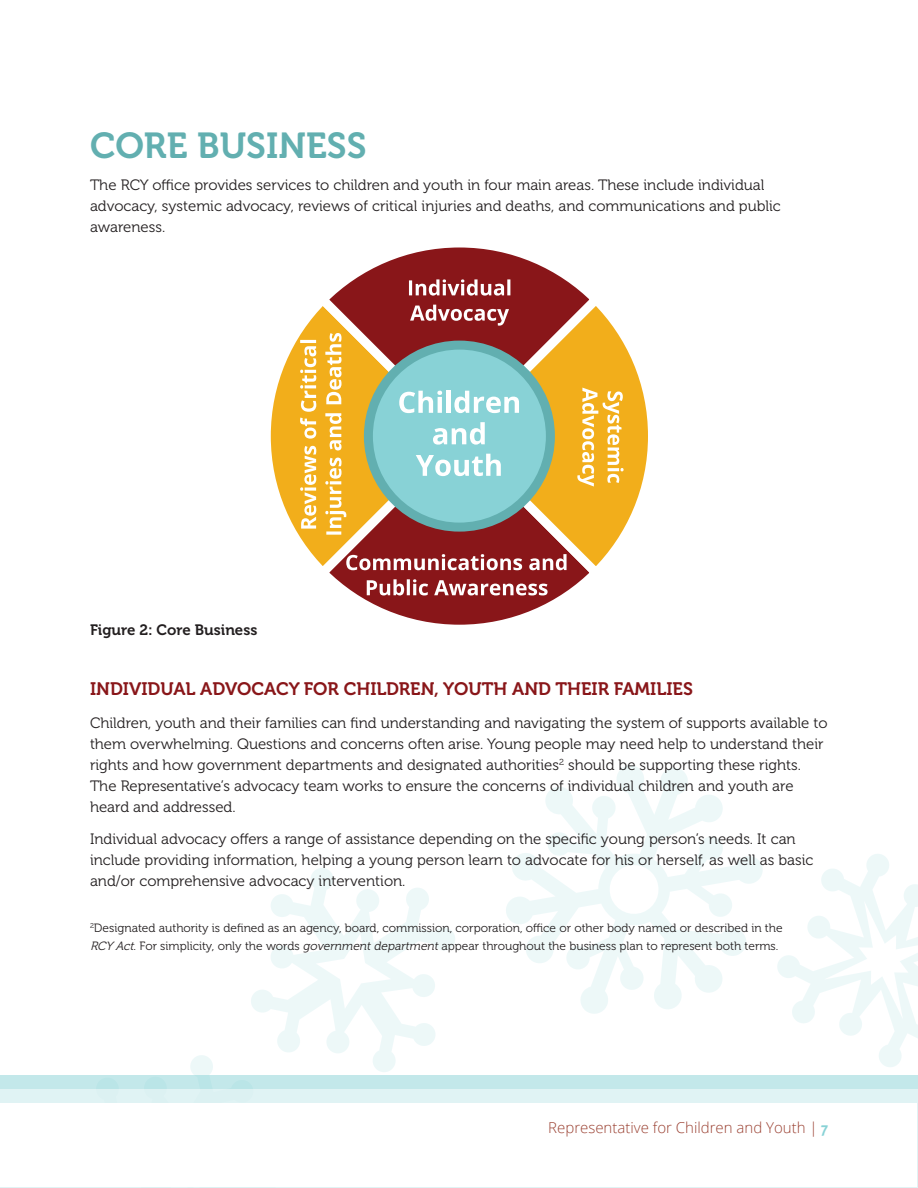
<style>
.page{position:relative;width:918px;height:1188px;background:#fff}
.page>*{position:absolute;margin:0;border:0;box-sizing:border-box;transform-origin:0 0}
._1_0_Heading{font:36px "Museo 700";color:#62afb0}
._2_0_Sub_Headin{font:18px "Museo 700";color:#891619}
.t1{font:15px/21px "Museo 300";color:#231f20}
.t2{font:300 15px "Open Sans";color:#9b4233}
.t3{font:15px "Museo 700";color:#231f20}
.t4{font:12px/18px "Museo 300";color:#231f20}
.s1{font-style:italic}
.s2{font-family:"Meta Plus";font-weight:700;color:#88d2d6}
</style>
<div class="page">
<svg style="left:506px;top:765px;width:257px;height:249px"></svg>
<svg style="left:777px;top:854px;width:141px;height:213px"></svg>
<svg style="left:70px;top:868px;width:387px;height:208px"></svg>
<div style="left:0;top:1076px;width:918px;height:112px;background:#c3e8ea"></div>
<div style="left:0;top:1089px;width:918px;height:99px;background:#e0f3f4"></div>
<div style="left:0;top:1103px;width:917px;height:84px;background:#fff"></div>
<svg style="left:270px;top:321px;width:40px;height:230px"></svg>
<svg style="left:310px;top:247px;width:265px;height:176px"></svg>
<svg style="left:310px;top:423px;width:265px;height:202px"></svg>
<svg style="left:447px;top:287px;width:201px;height:298px"></svg>
<div style="left:368px;top:345px;width:182px;height:182px;background:#88d2d6;border-radius:50%"></div>
<div style="left:364px;top:341px;width:191px;height:191px;border:9px solid #62afb0;border-radius:50%"></div>
<svg style="left:399px;top:391px;width:43px;height:22px"></svg>
<hr style="left:447px;top:391px;width:4px;height:22px;background:#fff">
<svg style="left:454px;top:391px;width:65px;height:22px"></svg>
<svg style="left:433px;top:422px;width:52px;height:23px"></svg>
<svg style="left:416px;top:454px;width:85px;height:22px"></svg>
<svg style="left:410px;top:305px;width:99px;height:21px"></svg>
<svg style="left:409px;top:279px;width:101px;height:17px"></svg>
<svg style="left:367px;top:579px;width:181px;height:16px"></svg>
<svg style="left:346px;top:554px;width:221px;height:16px"></svg>
<svg style="left:325px;top:333px;width:21px;height:202px"></svg>
<svg style="left:300px;top:340px;width:16px;height:189px"></svg>
<svg style="left:577px;top:388px;width:47px;height:99px"></svg>
<p class="_1_0_Heading" style="left:90px;top:125px;width:278px">CORE BUSINESS</p>
<p class="t1" style="left:90px;top:174px;width:692px">The RCY office provides services to children and youth in four main areas. These include individual advocacy, systemic advocacy, reviews of critical injuries and deaths, and communications and public awareness.</p>
<p class="t3" style="left:90px;top:621px;width:169px">Figure 2: Core Business</p>
<p class="_2_0_Sub_Headin" style="left:90px;top:679px;width:604px">INDIVIDUAL ADVOCACY FOR CHILDREN, YOUTH AND THEIR FAMILIES</p>
<p class="t1" style="left:90px;top:712px;width:739px">Children, youth and their families can find understanding and navigating the system of supports available to them overwhelming. Questions and concerns often arise. Young people may need help to understand their rights and how government departments and designated authorities<sup>2</sup> should be supporting these rights.<br>The Representative’s advocacy team works to ensure the concerns of individual children and youth are heard and addressed.</p>
<p class="t1" style="left:90px;top:828px;width:725px">Individual advocacy offers a range of assistance depending on the specific young person’s needs. It can include providing information, helping a young person learn to advocate for his or herself, as well as basic and/or comprehensive advocacy intervention.</p>
<p class="t4" style="left:90px;top:919px;width:694px"><sup>2</sup>Designated authority is defined as an agency, board, commission, corporation, office or other body named or described in the<br><span class="s1">RCYAct</span>. For simplicity, only the words <span class="s1">government department</span> appear throughout the business plan to represent both terms.</p>
<p class="t2" style="left:548px;top:1117px;width:281px">Representative for Children and Youth | <span class="s2">7</span></p>
</div>
